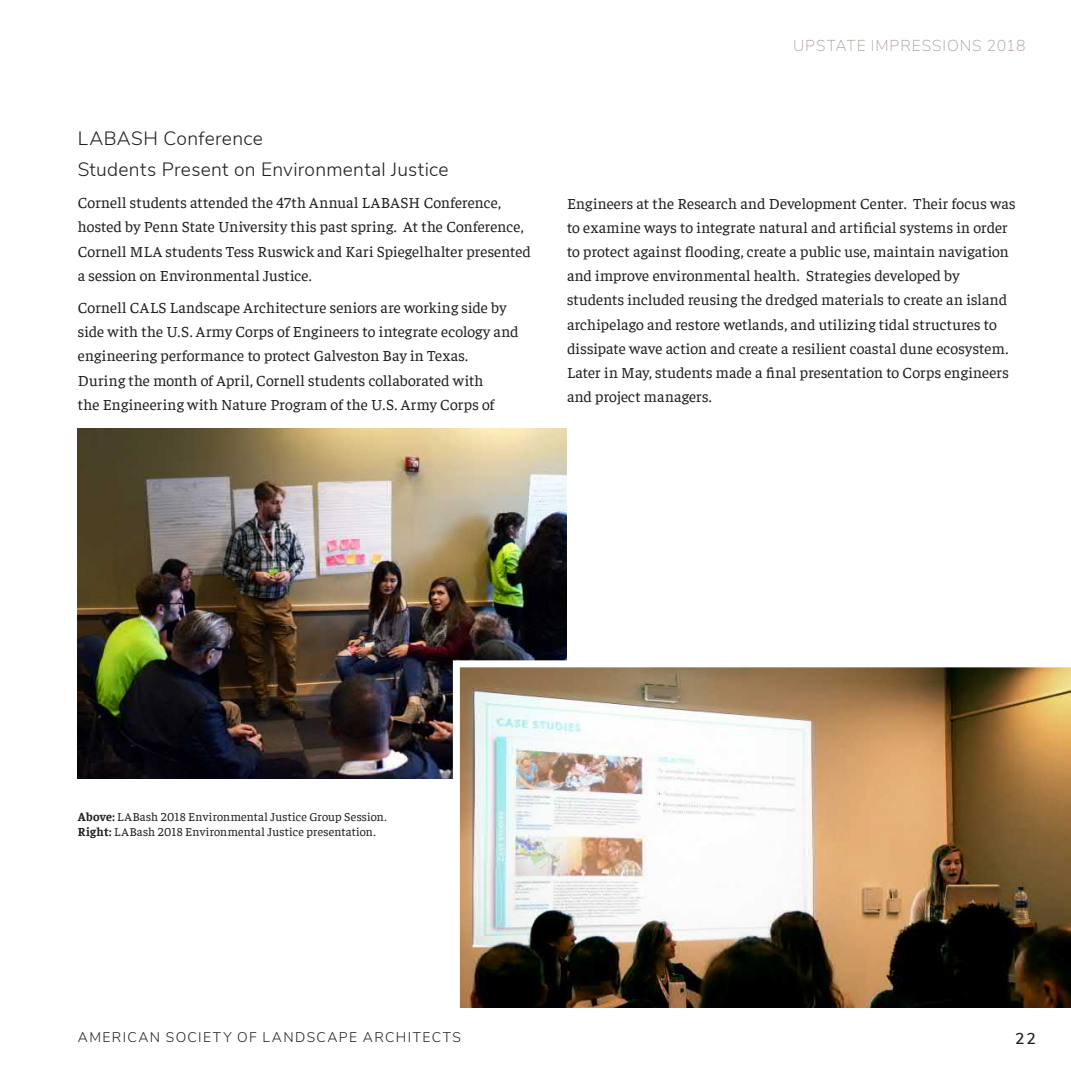
<style>
.page{position:relative;width:1071px;height:1071px;background:#fff}
.page>*{position:absolute;margin:0;border:0;box-sizing:border-box;transform-origin:0 0}
.Paragraph_2_Header{font:300 19.25px "Nunito Sans";letter-spacing:.015em;color:#231f20}
.t1{font:200 15.75px "Nunito Sans";letter-spacing:.055em;color:#a99b95}
.t2{font:600 15.75px "Nunito Sans";color:#231f20}
.Paragraph_2_Header-2{font:15.58px/24.2px "Faustina";letter-spacing:.005em;color:#231f20}
.t3{font:300 14px "Nunito Sans";letter-spacing:.1em;color:#231f20}
.Paragraph_3_Body_Tex{font:12.25px "Faustina";letter-spacing:.015em;color:#231f20}
.s1{font-weight:700}
</style>
<div class="page">
<img style="left:78px;top:428px;width:489px;height:351px">
<img style="left:449px;top:657px;width:622px;height:351px">
<p class="Paragraph_2_Header" style="left:78px;top:125px;width:186px">LABASH Conference</p>
<p class="Paragraph_2_Header" style="left:78px;top:155px;width:372px">Students Present on Environmental Justice</p>
<p class="Paragraph_2_Header-2" style="left:78px;top:190px;width:455px">Cornell students attended the 47th Annual LABASH Conference, hosted by Penn State University this past spring. At the Conference, Cornell MLA students Tess Ruswick and Kari Spiegelhalter presented a session on Environmental Justice.</p>
<p class="Paragraph_2_Header-2" style="left:78px;top:294px;width:442px">Cornell CALS Landscape Architecture seniors are working side by side with the U.S. Army Corps of Engineers to integrate ecology and engineering performance to protect Galveston Bay in Texas.</p>
<p class="Paragraph_2_Header-2" style="left:78px;top:367px;width:418px">During the month of April, Cornell students collaborated with the Engineering with Nature Program of the U.S. Army Corps of</p>
<p class="t1" style="left:793px;top:34px;width:234px">UPSTATE IMPRESSIONS 2018</p>
<p class="Paragraph_2_Header-2" style="left:567px;top:190px;width:450px">Engineers at the Research and Development Center. Their focus was to examine ways to integrate natural and artificial systems in order to protect against flooding, create a public use, maintain navigation and improve environmental health. Strategies developed by students included reusing the dredged materials to create an island archipelago and restore wetlands, and utilizing tidal structures to dissipate wave action and create a resilient coastal dune ecosystem.<br>Later in May, students made a final presentation to Corps engineers and project managers.</p>
<p class="Paragraph_3_Body_Tex" style="left:78px;top:809px;width:310px"><span class="s1">Above:</span> LABash 2018 Environmental Justice Group Session.</p>
<p class="Paragraph_3_Body_Tex" style="left:78px;top:823px;width:299px"><span class="s1">Right:</span> LABash 2018 Environmental Justice presentation.</p>
<p class="t3" style="left:78px;top:1027px;width:385px">AMERICAN SOCIETY OF LANDSCAPE ARCHITECTS</p>
<p class="t2" style="left:1015px;top:1027px;width:22px">22</p>
</div>
